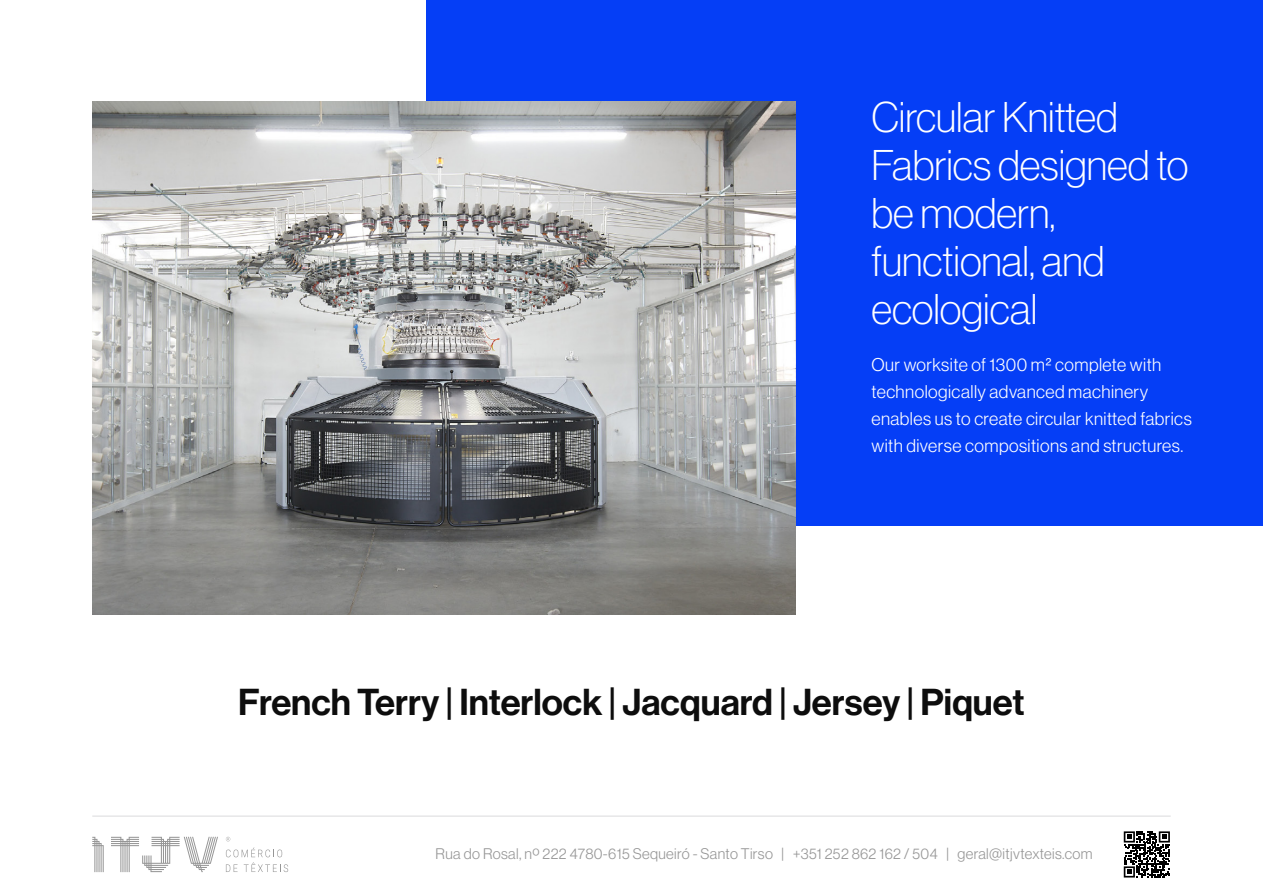
<style>
.page{position:relative;width:1263px;height:893px;background:#fff}
.page>*{position:absolute;margin:0;border:0;box-sizing:border-box;transform-origin:0 0}
.t1{font:100 42px/48px "Neue Haas Display";color:#fff}
.t2{font:36.75px "Neue Haas Display Mediu";color:#0d0d0d}
.t3{font:300 18px/27px "Neue Haas Display";letter-spacing:.025em;color:#fff}
.t4{font:300 15px "Neue Haas Display";letter-spacing:.025em;color:#969696}
</style>
<div class="page">
<div style="left:426px;top:0;width:837px;height:526px;background:#053ef6"></div>
<img style="left:92px;top:102px;width:704px;height:512px">
<hr style="left:92px;top:815px;width:1079px;height:2px;background:#e7e7e8">
<svg style="left:111px;top:837px;width:107px;height:35px"></svg>
<svg style="left:92px;top:837px;width:12px;height:35px"></svg>
<svg style="left:226px;top:847px;width:62px;height:25px"></svg>
<svg style="left:226px;top:837px;width:4px;height:4px"></svg>
<svg style="left:1124px;top:831px;width:46px;height:46px"></svg>
<h1 class="t1" style="left:871px;top:93px;width:319px">Circular Knitted<br>Fabrics designed to be modern, functional, and ecological</h1>
<p class="t3" style="left:871px;top:351px;width:322px">Our worksite of 1300 m2 complete with technologically advanced machinery enables us to create circular knitted fabrics with diverse compositions and structures.</p>
<h2 class="t2" style="left:238px;top:681px;width:788px">French Terry | Interlock | Jacquard | Jersey | Piquet</h2>
<p class="t4" style="left:436px;top:845px;width:658px">Rua do Rosal, nº 222 4780-615 Sequeiró - Santo Tirso | +351 252 862 162 / 504 | geral@itjvtexteis.com</p>
</div>
